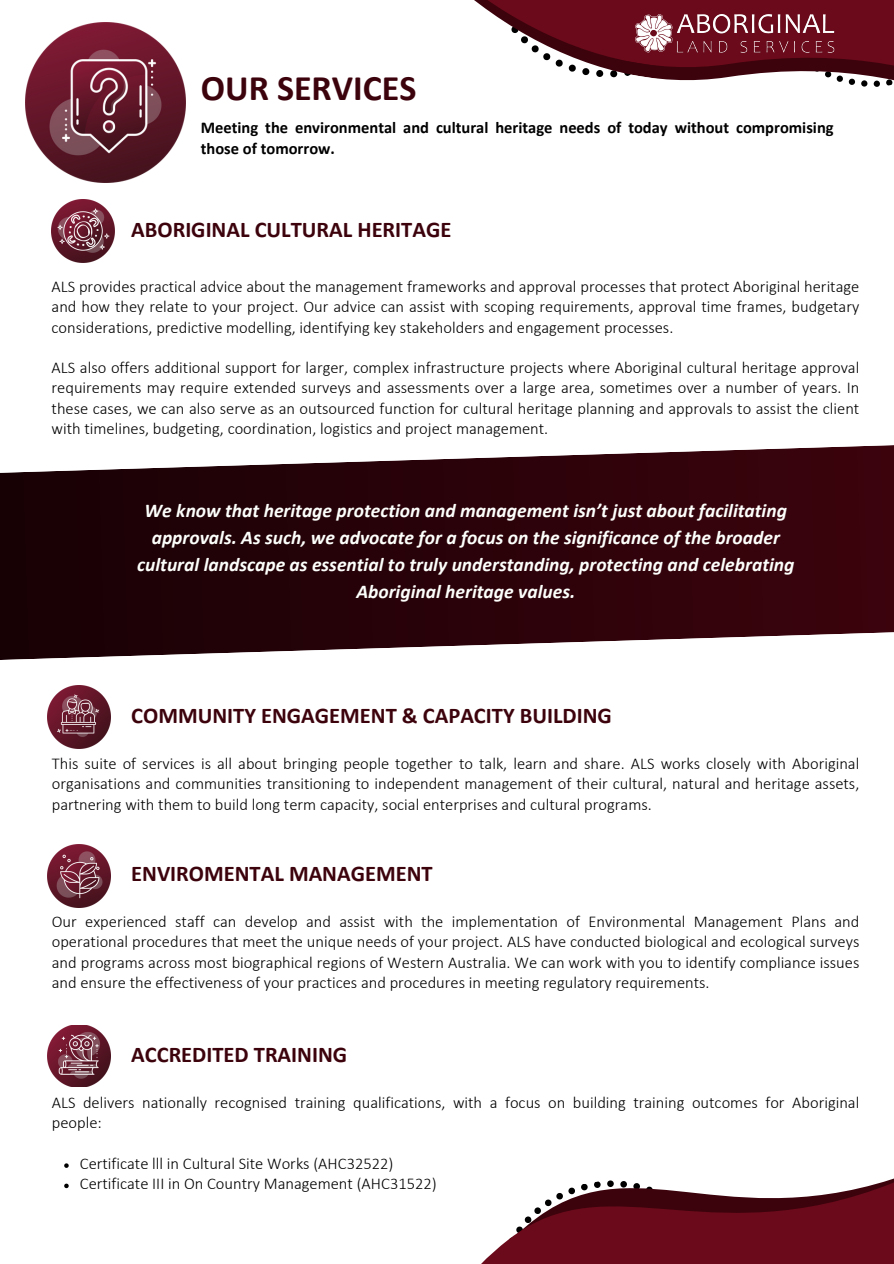
<style>
.page{position:relative;width:894px;height:1264px;background:#fff}
.page>*{position:absolute;margin:0;border:0;box-sizing:border-box;transform-origin:0 0}
.t1{font:700 36px "Calibri";color:#3d030d}
.t2{font:700 22.5px "Calibri";color:#3d030d}
.t3{font:italic 700 19.5px/27px "Calibri";color:#fdfffc;text-align:center}
.t4{font:300 16.5px/20.2px "Calibri";color:#000;text-align:justify}
.t5{font:700 16.5px/20.2px "Calibri";color:#000}
</style>
<div class="page">
<svg style="left:0;top:445px;width:893px;height:215px;background:#442328"></svg>
<svg style="left:482px;top:1179px;width:411px;height:84px;fill:#6b0a1a"></svg>
<img style="left:26px;top:23px;width:141px;height:159px">
<svg style="left:167px;top:0;width:726px;height:155px"></svg>
<img style="left:635px;top:10px;width:203px;height:47px">
<img style="left:52px;top:200px;width:63px;height:63px">
<img style="left:48px;top:685px;width:63px;height:63px">
<img style="left:48px;top:1025px;width:63px;height:61px">
<img style="left:48px;top:844px;width:63px;height:63px">
<svg style="left:64px;top:1163px;width:5px;height:4px"></svg>
<svg style="left:64px;top:1183px;width:5px;height:5px"></svg>
<p class="t1" style="left:201px;top:73px;width:217px">OUR SERVICES</p>
<p class="t5" style="left:201px;top:119px;width:634px">Meeting the environmental and cultural heritage needs of today without compromising those of tomorrow.</p>
<p class="t2" style="left:131px;top:220px;width:321px">ABORIGINAL CULTURAL HERITAGE</p>
<p class="t4" style="left:52px;top:278px;width:809px">ALS provides practical advice about the management frameworks and approval processes that protect Aboriginal heritage and how they relate to your project. Our advice can assist with scoping requirements, approval time frames, budgetary considerations, predictive modelling, identifying key stakeholders and engagement processes.</p>
<p class="t4" style="left:52px;top:359px;width:809px">ALS also offers additional support for larger, complex infrastructure projects where Aboriginal cultural heritage approval requirements may require extended surveys and assessments over a large area, sometimes over a number of years. In these cases, we can also serve as an outsourced function for cultural heritage planning and approvals to assist the client with timelines, budgeting, coordination, logistics and project management.</p>
<h2 class="t3" style="left:137px;top:499px;width:658px">We know that heritage protection and management isn’t just about facilitating approvals. As such, we advocate for a focus on the significance of the broader cultural landscape as essential to truly understanding, protecting and celebrating Aboriginal heritage values.</h2>
<h2 class="t2" style="left:131px;top:706px;width:482px">COMMUNITY ENGAGEMENT &amp; CAPACITY BUILDING</h2>
<p class="t4" style="left:52px;top:754px;width:808px">This suite of services is all about bringing people together to talk, learn and share. ALS works closely with Aboriginal organisations and communities transitioning to independent management of their cultural, natural and heritage assets, partnering with them to build long term capacity, social enterprises and cultural programs.</p>
<p class="t2" style="left:131px;top:864px;width:303px">ENVIROMENTAL MANAGEMENT</p>
<p class="t4" style="left:52px;top:912px;width:808px">Our experienced staff can develop and assist with the implementation of Environmental Management Plans and operational procedures that meet the unique needs of your project. ALS have conducted biological and ecological surveys and programs across most biographical regions of Western Australia. We can work with you to identify compliance issues and ensure the effectiveness of your practices and procedures in meeting regulatory requirements.</p>
<p class="t2" style="left:131px;top:1044px;width:217px">ACCREDITED TRAINING</p>
<h3 class="t4" style="left:52px;top:1093px;width:808px">ALS delivers nationally recognised training qualifications, with a focus on building training outcomes for Aboriginal people:</h3>
<p class="t4" style="left:80px;top:1154px;width:315px">Certificate lll in Cultural Site Works (AHC32522)</p>
<h2 class="t4" style="left:80px;top:1174px;width:358px">Certificate III in On Country Management (AHC31522)</h2>
</div>
